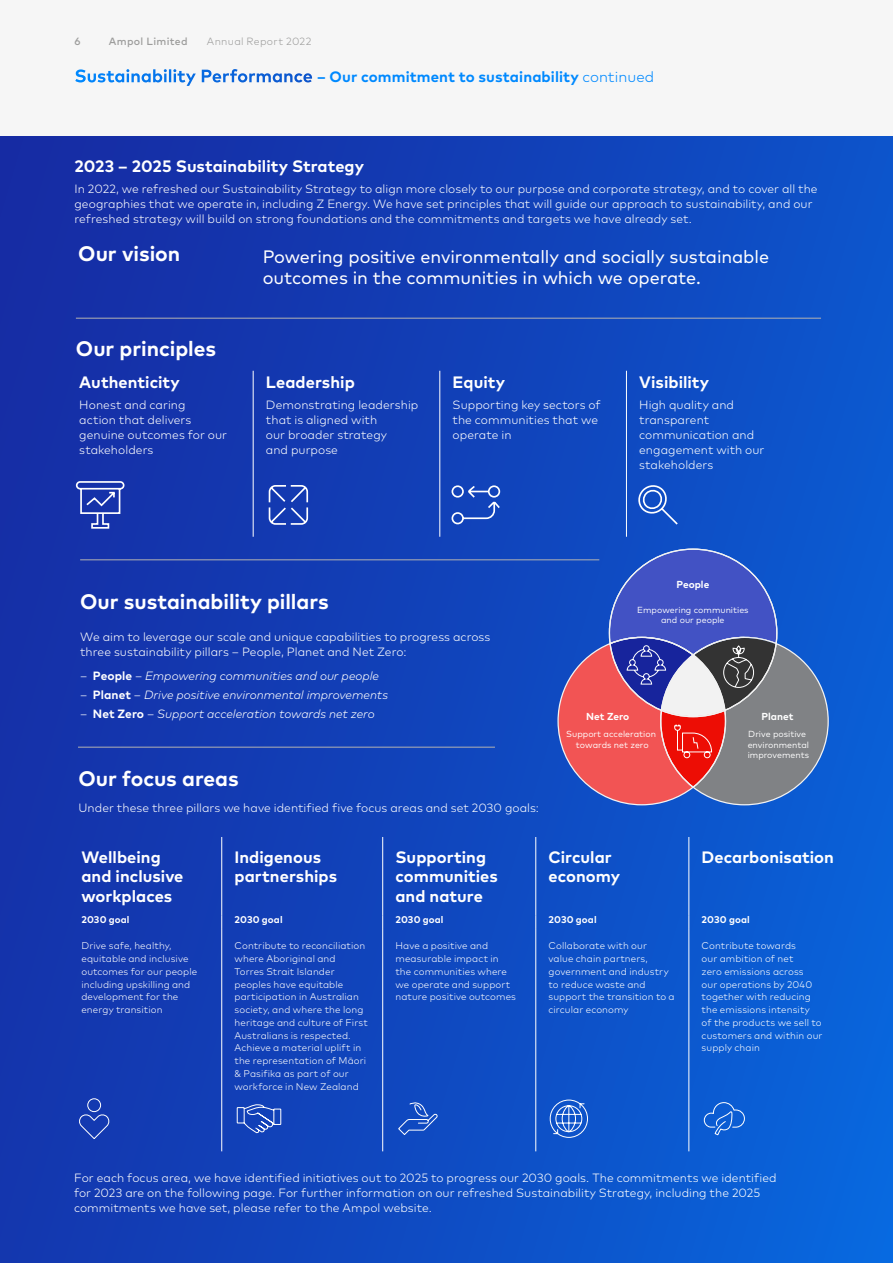
<style>
.page{position:relative;width:893px;height:1263px;background:#f6f6f6}
.page>*{position:absolute;margin:0;border:0;box-sizing:border-box;transform-origin:0 0}
._01_heading_lvl_1{font:700 21px "Mark Pro";color:#fff}
._07_intro_quote{font:18px/21.6px "Mark Pro";letter-spacing:-.005em;color:#fff}
._02_heading_lvl_2{font:700 16.5px/19.5px "Mark Pro";letter-spacing:.005em;color:#fff}
._00_page_heading{font:700 15px "Mark Pro";letter-spacing:.005em;color:#0089ff}
._05_body{font:300 12px/15px "Mark Pro";letter-spacing:.005em;color:#fff}
.t1{font:italic 300 12px "Mark Pro";color:#fff}
.t2{font:300 10.5px "Mark Pro";letter-spacing:.03em;color:#9d9d9c}
.t3{font:500 10.5px "Mark Pro";letter-spacing:.03em;color:#9d9d9c}
.t4{font:700 10.2px "Mark Pro";color:#fff}
._005_body_small{font:300 9.75px/12.8px "Mark Pro";letter-spacing:.01em;color:#fff}
._005_body_small-2{font:700 9.75px "Mark Pro";letter-spacing:.015em;color:#fff}
.t5{font:8.85px/10.6px "Mark Pro";color:#fff;text-align:center}
.s1{font-size:18px;color:#fff}
.s2{font-weight:300}
.s3{font-style:normal}
.s4{font-weight:700;font-style:normal}
</style>
<div class="page">
<div style="left:0;top:136px;width:893px;height:1127px;background:linear-gradient(to right,#162ea6,#0b5dd4)"></div>
<svg style="left:75px;top:480px;width:50px;height:49px;background:#425aba"></svg>
<svg style="left:268px;top:484px;width:41px;height:42px;background:#405fc0"></svg>
<svg style="left:451px;top:484px;width:51px;height:41px;background:#345fc4"></svg>
<svg style="left:638px;top:482px;width:41px;height:44px;background:#3166cc"></svg>
<hr style="left:76px;top:318px;width:745px;height:1px;background:#b3b2b2">
<hr style="left:80px;top:560px;width:519px;height:1px;background:#b3b2b2">
<hr style="left:78px;top:747px;width:417px;height:1px;background:#b3b2b2">
<svg style="left:703px;top:1102px;width:42px;height:34px"></svg>
<svg style="left:78px;top:1098px;width:33px;height:42px"></svg>
<svg style="left:236px;top:1104px;width:46px;height:30px"></svg>
<svg style="left:549px;top:1099px;width:39px;height:39px;background:#4378d5"></svg>
<svg style="left:397px;top:1099px;width:41px;height:37px;background:#285cc6"></svg>
<hr style="left:253px;top:371px;width:1px;height:166px;background:#fff">
<hr style="left:440px;top:371px;width:1px;height:166px;background:#fff">
<hr style="left:626px;top:371px;width:1px;height:166px;background:#fff">
<hr style="left:221px;top:837px;width:1px;height:78px;background:#fff">
<hr style="left:382px;top:837px;width:1px;height:78px;background:#fff">
<hr style="left:535px;top:837px;width:1px;height:78px;background:#fff">
<hr style="left:689px;top:837px;width:1px;height:78px;background:#fff">
<svg style="left:221px;top:915px;width:1px;height:14px"></svg>
<svg style="left:382px;top:915px;width:1px;height:14px"></svg>
<svg style="left:535px;top:915px;width:1px;height:14px"></svg>
<svg style="left:689px;top:915px;width:1px;height:14px"></svg>
<hr style="left:221px;top:929px;width:1px;height:222px;background:#fff">
<hr style="left:382px;top:929px;width:1px;height:222px;background:#fff">
<hr style="left:535px;top:929px;width:1px;height:222px;background:#fff">
<hr style="left:689px;top:929px;width:1px;height:222px;background:#fff">
<svg style="left:557px;top:548px;width:272px;height:257px;background:#6d5f99"></svg>
<p class="t3" style="left:74px;top:34px;width:8px">6</p>
<p class="t3" style="left:109px;top:34px;width:80px">Ampol Limited</p>
<p class="t2" style="left:207px;top:34px;width:106px">Annual Report 2022</p>
<p class="_00_page_heading" style="left:74px;top:66px;width:581px"><span class="s1">Sustainability Performance</span> – Our commitment to sustainability <span class="s2">continued</span></p>
<p class="_02_heading_lvl_2" style="left:74px;top:155px;width:291px">2023 – 2025 Sustainability Strategy</p>
<p class="_05_body" style="left:74px;top:181px;width:745px">In 2022, we refreshed our Sustainability Strategy to align more closely to our purpose and corporate strategy, and to cover all the geographies that we operate in, including Z Energy. We have set principles that will guide our approach to sustainability, and our refreshed strategy will build on strong foundations and the commitments and targets we have already set.</p>
<p class="_01_heading_lvl_1" style="left:78px;top:237px;width:103px">Our vision</p>
<p class="_01_heading_lvl_1" style="left:76px;top:332px;width:142px">Our principles</p>
<p class="_02_heading_lvl_2" style="left:79px;top:371px;width:102px">Authenticity</p>
<p class="_05_body" style="left:79px;top:397px;width:149px">Honest and caring<br>action that delivers genuine outcomes for our stakeholders</p>
<p class="_07_intro_quote" style="left:263px;top:244px;width:508px">Powering positive environmentally and socially sustainable outcomes in the communities in which we operate.</p>
<p class="_02_heading_lvl_2" style="left:266px;top:371px;width:90px">Leadership</p>
<p class="_05_body" style="left:266px;top:397px;width:154px">Demonstrating leadership that is aligned with<br>our broader strategy<br>and purpose</p>
<p class="_02_heading_lvl_2" style="left:453px;top:371px;width:54px">Equity</p>
<p class="_05_body" style="left:453px;top:397px;width:150px">Supporting key sectors of the communities that we operate in</p>
<p class="_02_heading_lvl_2" style="left:639px;top:371px;width:71px">Visibility</p>
<p class="_05_body" style="left:639px;top:397px;width:127px">High quality and transparent communication and engagement with our stakeholders</p>
<p class="t4" style="left:676px;top:576px;width:34px">People</p>
<p class="_01_heading_lvl_1" style="left:80px;top:585px;width:250px">Our sustainability pillars</p>
<p class="_05_body" style="left:80px;top:629px;width:412px">We aim to leverage our scale and unique capabilities to progress across three sustainability pillars – People, Planet and Net Zero:</p>
<p class="t1" style="left:80px;top:667px;width:300px"><span class="s3">–</span> <span class="s4">People</span> <span class="s3">–</span> Empowering communities and our people</p>
<p class="t1" style="left:80px;top:686px;width:309px"><span class="s3">–</span> <span class="s4">Planet</span> <span class="s3">–</span> Drive positive environmental improvements</p>
<p class="t1" style="left:80px;top:705px;width:296px"><span class="s3">–</span> <span class="s4">Net Zero</span> <span class="s3">–</span> Support acceleration towards net zero</p>
<p class="_01_heading_lvl_1" style="left:78px;top:762px;width:162px">Our focus areas</p>
<p class="_05_body" style="left:78px;top:799px;width:462px">Under these three pillars we have identified five focus areas and set 2030 goals:</p>
<p class="t5" style="left:637px;top:603px;width:113px">Empowering communities and our people</p>
<p class="t4" style="left:586px;top:709px;width:45px">Net Zero</p>
<p class="t4" style="left:761px;top:709px;width:33px">Planet</p>
<p class="t5" style="left:748px;top:728px;width:63px;text-align:left">Drive positive environmental improvements</p>
<p class="t5" style="left:566px;top:728px;width:91px">Support acceleration towards net zero</p>
<p class="_02_heading_lvl_2" style="left:81px;top:846px;width:103px">Wellbeing and inclusive workplaces</p>
<p class="_02_heading_lvl_2" style="left:234px;top:846px;width:104px">Indigenous partnerships</p>
<p class="_02_heading_lvl_2" style="left:395px;top:846px;width:104px">Supporting communities and nature</p>
<p class="_02_heading_lvl_2" style="left:549px;top:846px;width:73px">Circular economy</p>
<p class="_02_heading_lvl_2" style="left:702px;top:846px;width:134px">Decarbonisation</p>
<p class="_005_body_small-2" style="left:81px;top:912px;width:50px">2030 goal</p>
<p class="_005_body_small-2" style="left:234px;top:912px;width:50px">2030 goal</p>
<p class="_005_body_small-2" style="left:395px;top:912px;width:50px">2030 goal</p>
<p class="_005_body_small-2" style="left:549px;top:912px;width:50px">2030 goal</p>
<p class="_005_body_small-2" style="left:702px;top:912px;width:50px">2030 goal</p>
<p class="_005_body_small" style="left:81px;top:939px;width:117px">Drive safe, healthy, equitable and inclusive outcomes for our people including upskilling and development for the energy transition</p>
<p class="_005_body_small" style="left:234px;top:939px;width:135px">Contribute to reconciliation where Aboriginal and<br>Torres Strait Islander peoples have equitable participation in Australian society, and where the long heritage and culture of First<br>Australians is respected.<br>Achieve a material uplift in the representation of Māori &amp; Pasifika as part of our workforce in New Zealand</p>
<p class="_005_body_small" style="left:395px;top:939px;width:122px">Have a positive and measurable impact in the communities where we operate and support nature positive outcomes</p>
<p class="_005_body_small" style="left:549px;top:939px;width:128px">Collaborate with our<br>value chain partners, government and industry to reduce waste and support the transition to a circular economy</p>
<p class="_005_body_small" style="left:702px;top:939px;width:122px">Contribute towards<br>our ambition of net<br>zero emissions across<br>our operations by 2040 together with reducing the emissions intensity<br>of the products we sell to customers and within our supply chain</p>
<p class="_05_body" style="left:74px;top:1169px;width:704px">For each focus area, we have identified initiatives out to 2025 to progress our 2030 goals. The commitments we identified for 2023 are on the following page. For further information on our refreshed Sustainability Strategy, including the 2025 commitments we have set, please refer to the Ampol website.</p>
</div>
